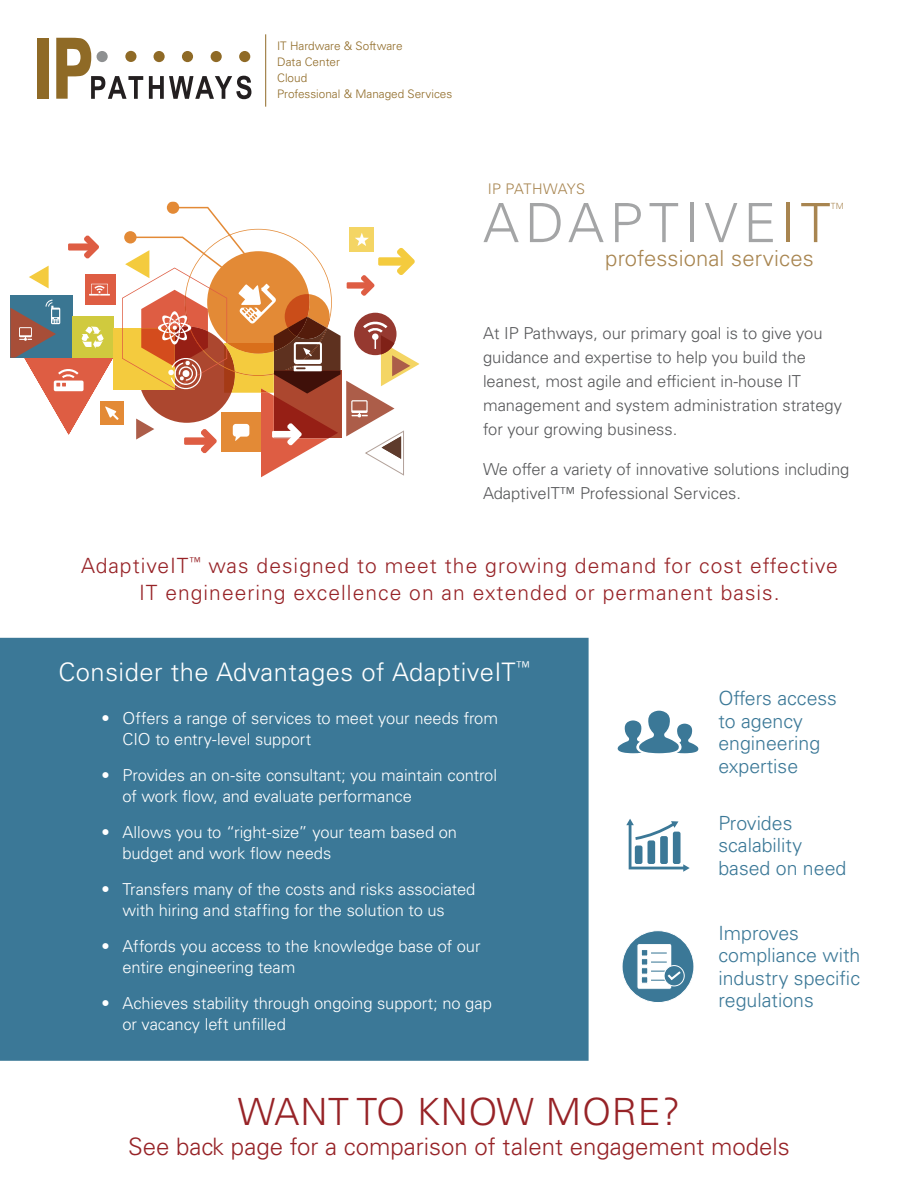
<style>
.page{position:relative;width:918px;height:1188px;background:#fff}
.page>*{position:absolute;margin:0;border:0;box-sizing:border-box;transform-origin:0 0}
.t1{font:300 54.15px "Univers LT Std";letter-spacing:.1em;color:#a4a5a6}
.White_Sub{font:300 37.5px "Univers LT Std";letter-spacing:.02em;color:#972327}
.Blue_Large{font:300 25.5px "Univers LT Std";letter-spacing:.02em;color:#fff}
.White_Sub-2{font:300 24px "Univers LT Std";color:#972327}
.t2{font:300 22.05px "Univers LT Std";letter-spacing:.005em;color:#a88550}
.Gray_copy{font:300 21px/27px "Univers LT Std";letter-spacing:.05em;color:#972327;text-align:center}
.Blue_Copy{font:300 19.5px/22.5px "Univers LT Std";color:#3b7897}
.t3{font:300 16.5px/21px "Univers LT Std";letter-spacing:-.005em;color:#fff}
.Gray_copy-2{font:300 16.5px/24px "Univers LT Std";color:#57585a}
.t4{font:300 14.55px "Univers LT Std";letter-spacing:.01em;color:#a88550}
.t5{font:300 11.7px/16px "Univers LT Std";color:#8f6a26}
.t6{font:300 8.55px "Univers LT Std";color:#a88550}
.s1{color:#a88550}
</style>
<div class="page">
<div style="left:154px;top:51px;width:11px;height:11px;background:#8f6a26;border-radius:50%"></div>
<div style="left:182px;top:51px;width:11px;height:11px;background:#8f6a26;border-radius:50%"></div>
<div style="left:211px;top:51px;width:11px;height:11px;background:#8f6a26;border-radius:50%"></div>
<div style="left:239px;top:51px;width:11px;height:11px;background:#8f6a26;border-radius:50%"></div>
<div style="left:37px;top:38px;width:12px;height:61px;background:#8f6a26"></div>
<svg style="left:56px;top:38px;width:87px;height:61px"></svg>
<svg style="left:149px;top:76px;width:102px;height:23px"></svg>
<hr style="left:265px;top:34px;width:1px;height:73px;background:#8f6a26">
<div style="left:0;top:638px;width:589px;height:423px;background:#3b7897"></div>
<div style="left:167px;top:201px;width:12px;height:13px;background:#e38a36;border-radius:50%"></div>
<svg style="left:10px;top:207px;width:410px;height:270px"></svg>
<svg style="left:617px;top:711px;width:82px;height:42px"></svg>
<svg style="left:626px;top:819px;width:64px;height:53px"></svg>
<div style="left:622px;top:931px;width:72px;height:72px;background:#3b7897;border-radius:50%"></div>
<div style="left:622px;top:931px;width:72px;height:72px;border:1px solid #fff;border-radius:50%"></div>
<div style="left:637px;top:944px;width:35px;height:45px;background:#fff;border-radius:2px"></div>
<div style="left:636px;top:943px;width:36px;height:47px;border:1px solid #3b7897;border-radius:2px"></div>
<svg style="left:651px;top:953px;width:16px;height:1px"></svg>
<svg style="left:651px;top:962px;width:16px;height:1px"></svg>
<div style="left:641px;top:949px;width:7px;height:8px;background:#3b7897;border:1px solid #fff"></div>
<div style="left:641px;top:958px;width:7px;height:8px;background:#3b7897;border:1px solid #fff"></div>
<div style="left:641px;top:967px;width:7px;height:8px;background:#3b7897;border:1px solid #fff"></div>
<div style="left:641px;top:976px;width:7px;height:8px;background:#3b7897;border:1px solid #fff"></div>
<svg style="left:664px;top:966px;width:20px;height:20px"></svg>
<div style="left:664px;top:965px;width:21px;height:21px;border:1px solid #fff;border-radius:50%"></div>
<svg style="left:651px;top:969px;width:32px;height:13px"></svg>
<p class="t5" style="left:277px;top:37px;width:177px">IT Hardware &amp; Software<br>Data Center<br>Cloud<br>Professional &amp; Managed Services</p>
<p class="t4" style="left:488px;top:180px;width:99px">IP PATHWAYS</p>
<p class="t1" style="left:483px;top:190px;width:349px">ADAPTIVE<span class="s1">IT</span></p>
<p class="t2" style="left:605px;top:245px;width:210px">professional services</p>
<p class="t6" style="left:831px;top:201px;width:15px">TM</p>
<p class="Gray_copy-2" style="left:483px;top:321px;width:361px">At IP Pathways, our primary goal is to give you guidance and expertise to help you build the leanest, most agile and efficient in-house IT management and system administration strategy for your growing business.</p>
<p class="Gray_copy-2" style="left:483px;top:457px;width:368px">We offer a variety of innovative solutions including<br>AdaptiveIT™ Professional Services.</p>
<p class="Gray_copy" style="left:81px;top:552px;width:758px">AdaptiveIT<sup>™</sup> was designed to meet the growing demand for cost effective<br>IT engineering excellence on an extended or permanent basis.</p>
<p class="Blue_Large" style="left:58px;top:657px;width:473px">Consider the Advantages of AdaptiveIT<sup>™</sup></p>
<p class="t3" style="left:122px;top:707px;width:377px;text-indent:-21px">• Offers a range of services to meet your needs from<br>CIO to entry-level support</p>
<p class="t3" style="left:122px;top:764px;width:376px;text-indent:-21px">• Provides an on-site consultant; you maintain control of work flow, and evaluate performance</p>
<p class="t3" style="left:122px;top:821px;width:336px;text-indent:-21px">• Allows you to “right-size” your team based on budget and work flow needs</p>
<p class="t3" style="left:101px;top:878px;width:376px;text-align:center">• Transfers many of the costs and risks associated with hiring and staffing for the solution to us</p>
<p class="t3" style="left:122px;top:935px;width:360px;text-indent:-21px">• Affords you access to the knowledge base of our entire engineering team</p>
<p class="t3" style="left:122px;top:992px;width:371px;text-indent:-21px">• Achieves stability through ongoing support; no gap or vacancy left unfilled</p>
<p class="Blue_Copy" style="left:718px;top:687px;width:120px">Offers access to agency engineering expertise</p>
<p class="Blue_Copy" style="left:718px;top:812px;width:129px">Provides scalability based on need</p>
<p class="Blue_Copy" style="left:718px;top:922px;width:143px">Improves compliance with industry specific regulations</p>
<p class="White_Sub" style="left:238px;top:1089px;width:444px">WANT TO KNOW MORE?</p>
<p class="White_Sub-2" style="left:128px;top:1132px;width:663px">See back page for a comparison of talent engagement models</p>
</div>
